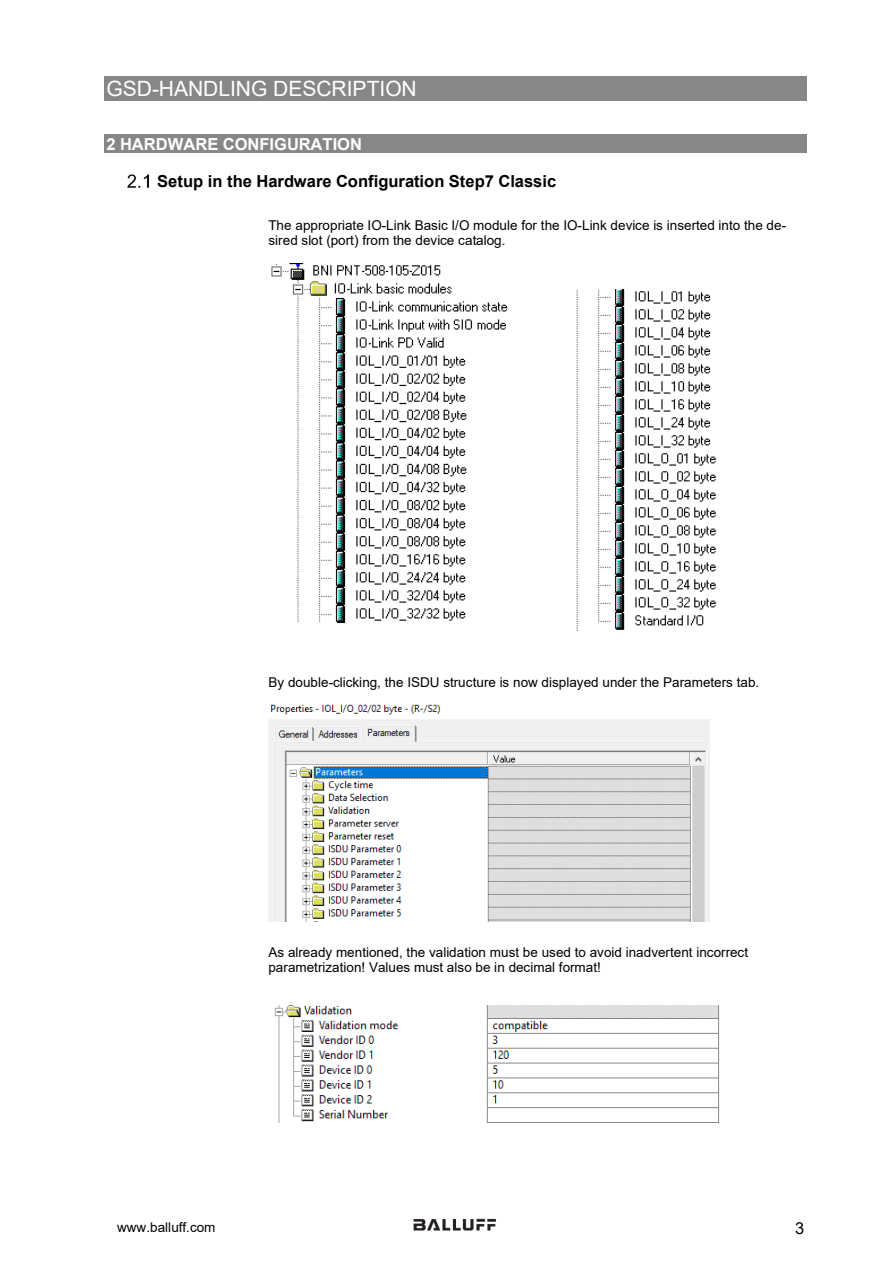
<style>
.page{position:relative;width:893px;height:1263px;background:#fff}
.page>*{position:absolute;margin:0;border:0;box-sizing:border-box;transform-origin:0 0}
.t1{font:21px "Arial";color:#fff}
.t2{font:700 16.5px "Arial";color:#000}
.t3{font:700 16.5px "Arial";letter-spacing:-.005em;color:#fff}
.t4{font:16.5px "Arial";color:#000}
.t5{font:13.5px/15.5px "Arial";letter-spacing:.005em;color:#000}
</style>
<div class="page">
<div style="left:104px;top:76px;width:702px;height:25px;background:#878787"></div>
<img style="left:414px;top:1219px;width:82px;height:12px">
<div style="left:104px;top:134px;width:702px;height:19px;background:#878787"></div>
<img style="left:128px;top:174px;width:20px;height:13px">
<img style="left:576px;top:289px;width:140px;height:342px">
<img style="left:271px;top:263px;width:237px;height:359px">
<img style="left:269px;top:704px;width:440px;height:217px">
<img style="left:274px;top:1006px;width:446px;height:116px">
<h1 class="t1" style="left:106px;top:74px;width:312px">GSD-HANDLING DESCRIPTION</h1>
<h1 class="t3" style="left:106px;top:132px;width:257px">2 HARDWARE CONFIGURATION</h1>
<h2 class="t2" style="left:157px;top:169px;width:400px">Setup in the Hardware Configuration Step7 Classic</h2>
<p class="t5" style="left:268px;top:217px;width:519px">The appropriate IO-Link Basic I/O module for the IO-Link device is inserted into the de&shy;sired slot (port) from the device catalog.</p>
<p class="t5" style="left:268px;top:674px;width:493px">By double-clicking, the ISDU structure is now displayed under the Parameters tab.</p>
<p class="t5" style="left:268px;top:944px;width:481px">As already mentioned, the validation must be used to avoid inadvertent incorrect parametrization! Values must also be in decimal format!</p>
<p class="t5" style="left:117px;top:1219px;width:100px">www.balluff.com</p>
<p class="t4" style="left:795px;top:1217px;width:11px">3</p>
</div>
